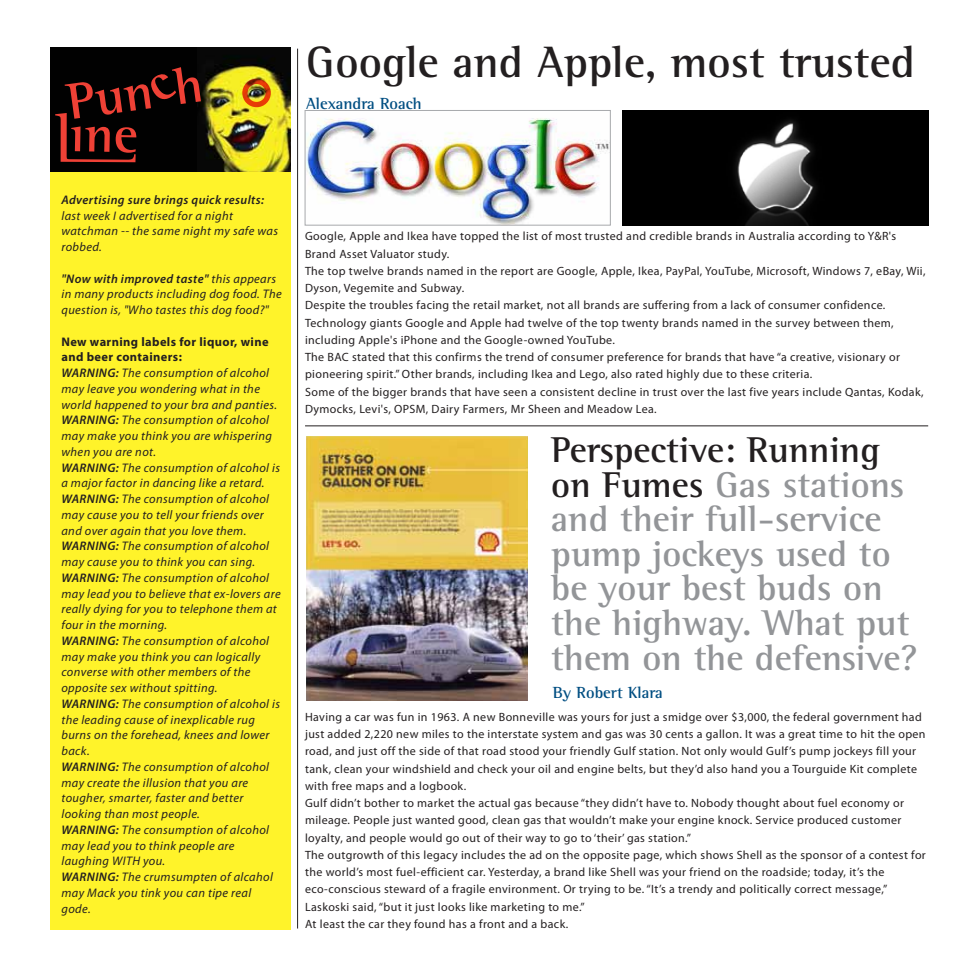
<style>
.page{position:relative;width:978px;height:978px;background:#fff}
.page>*{position:absolute;margin:0;border:0;box-sizing:border-box;transform-origin:0 0}
.t1{font:700 45px "Rotis Semi Serif";color:#231f20}
.t2{font:700 36.75px/34.5px "Rotis Semi Serif";color:#939598}
.t3{font:700 16.5px "Rotis Semi Serif";color:#004e82}
.t4{font:italic 12.45px/15.8px "Myriad Pro";letter-spacing:.03em;color:#231f20}
.t5{font:italic 600 12.45px "Myriad Pro";letter-spacing:.03em;color:#231f20}
.t6{font:12px/17.2px "Myriad Pro";letter-spacing:.03em;color:#231f20}
.s1{font-weight:600}
.s2{font-weight:700;font-style:normal}
.s3{color:#231f20}
</style>
<div class="page">
<div style="left:50px;top:49px;width:240px;height:881px;background:#fff32a"></div>
<hr style="left:297px;top:49px;width:1px;height:879px;background:#231f20">
<div style="left:50px;top:48px;width:170px;height:124px;background:#010101"></div>
<img style="left:201px;top:48px;width:89px;height:124px">
<div style="left:242px;top:79px;width:29px;height:28px;border:5px solid #ef4136;border-radius:50%"></div>
<svg style="left:55px;top:67px;width:146px;height:95px"></svg>
<hr style="left:305px;top:426px;width:623px;height:1px;background:#231f20">
<img style="left:307px;top:118px;width:302px;height:106px">
<div style="left:305px;top:110px;width:306px;height:116px;border:1px solid #a7a9ac"></div>
<img style="left:623px;top:110px;width:305px;height:115px">
<img style="left:307px;top:437px;width:221px;height:264px">
<h1 class="t1" style="left:306px;top:35px;width:610px">Google and Apple, most trusted</h1>
<h3 class="t3" style="left:306px;top:93px;width:117px">Alexandra Roach</h3>
<p class="t5" style="left:61px;top:192px;width:204px">Advertising sure brings quick results:</p>
<p class="t4" style="left:61px;top:207px;width:218px">last week I advertised for a night watchman -- the same night my safe was robbed.</p>
<p class="t4" style="left:61px;top:270px;width:222px"><span class="s1">"Now with improved taste"</span> this appears in many products including dog food. The question is, "Who tastes this dog food?"</p>
<p class="t4" style="left:61px;top:333px;width:221px"><span class="s2">New warning labels for liquor, wine and beer containers:<br></span><span class="s1">WARNING:</span> The consumption of alcohol may leave you wondering what in the world happened to your bra and panties.<br><span class="s1">WARNING:</span> The consumption of alcohol may make you think you are whispering when you are not.<br><span class="s1">WARNING:</span> The consumption of alcohol is a major factor in dancing like a retard.<br><span class="s1">WARNING:</span> The consumption of alcohol may cause you to tell your friends over and over again that you love them.<br><span class="s1">WARNING:</span> The consumption of alcohol may cause you to think you can sing.<br><span class="s1">WARNING:</span> The consumption of alcohol may lead you to believe that ex-lovers are really dying for you to telephone them at four in the morning.<br><span class="s1">WARNING:</span> The consumption of alcohol may make you think you can logically converse with other members of the opposite sex without spitting.<br><span class="s1">WARNING:</span> The consumption of alcohol is the leading cause of inexplicable rug burns on the forehead, knees and lower back.<br><span class="s1">WARNING:</span> The consumption of alcohol may create the illusion that you are tougher, smarter, faster and better looking than most people.<br><span class="s1">WARNING:</span> The consumption of alcohol may lead you to think people are laughing WITH you.<br><span class="s1">WARNING:</span> The crumsumpten of alcahol may Mack you tink you can tipe real gode.</p>
<p class="t6" style="left:305px;top:228px;width:622px">Google, Apple and Ikea have topped the list of most trusted and credible brands in Australia according to Y&amp;R's Brand Asset Valuator study.<br>The top twelve brands named in the report are Google, Apple, Ikea, PayPal, YouTube, Microsoft, Windows 7, eBay, Wii, Dyson, Vegemite and Subway.<br>Despite the troubles facing the retail market, not all brands are suffering from a lack of consumer confidence.<br>Technology giants Google and Apple had twelve of the top twenty brands named in the survey between them, including Apple's iPhone and the Google-owned YouTube.<br>The BAC stated that this confirms the trend of consumer preference for brands that have “a creative, visionary or pioneering spirit.” Other brands, including Ikea and Lego, also rated highly due to these criteria.<br>Some of the bigger brands that have seen a consistent decline in trust over the last five years include Qantas, Kodak, Dymocks, Levi's, OPSM, Dairy Farmers, Mr Sheen and Meadow Lea.</p>
<h2 class="t2" style="left:551px;top:433px;width:368px"><span class="s3">Perspective: Running on Fumes</span> Gas stations and their full-service pump jockeys used to be your best buds on the highway. What put them on the defensive?</h2>
<h3 class="t3" style="left:553px;top:682px;width:112px">By Robert Klara</h3>
<p class="t6" style="left:305px;top:708px;width:622px">Having a car was fun in 1963. A new Bonneville was yours for just a smidge over $3,000, the federal government had just added 2,220 new miles to the interstate system and gas was 30 cents a gallon. It was a great time to hit the open road, and just off the side of that road stood your friendly Gulf station. Not only would Gulf’s pump jockeys fill your tank, clean your windshield and check your oil and engine belts, but they’d also hand you a Tourguide Kit complete with free maps and a logbook.<br>Gulf didn’t bother to market the actual gas because “they didn’t have to. Nobody thought about fuel economy or mileage. People just wanted good, clean gas that wouldn’t make your engine knock. Service produced customer loyalty, and people would go out of their way to go to ‘their’ gas station.”<br>The outgrowth of this legacy includes the ad on the opposite page, which shows Shell as the sponsor of a contest for the world’s most fuel-efficient car. Yesterday, a brand like Shell was your friend on the roadside; today, it’s the eco-conscious steward of a fragile environment. Or trying to be. “It’s a trendy and politically correct message,” Laskoski said, “but it just looks like marketing to me.”<br>At least the car they found has a front and a back.</p>
</div>
